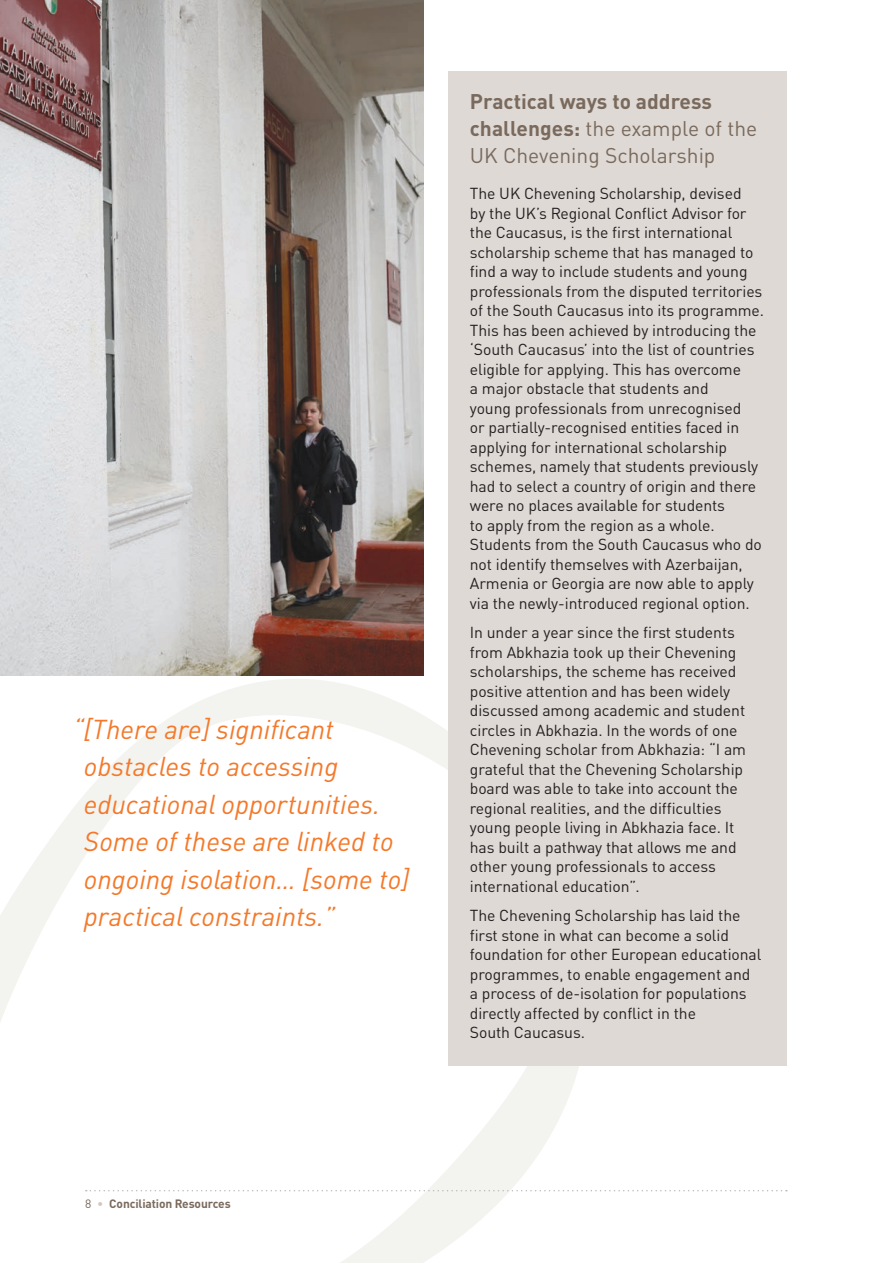
<style>
.page{position:relative;width:893px;height:1263px;background:#fff}
.page>*{position:absolute;margin:0;border:0;box-sizing:border-box;transform-origin:0 0}
.t1{font:italic 27px/37.5px "DIN Pro";color:#f4792a}
.t2{font:21px/27px "DIN Pro";color:#7a6a5d}
.t3{font:15.75px/19.5px "DIN Pro";letter-spacing:-.005em;color:#231f20}
.t4{font:700 12px "DIN Pro";letter-spacing:-.01em;color:#7a6a5d}
.s1{font-weight:700}
.s2{font-weight:400}
.s3{font-weight:400;color:#d0c8c0}
</style>
<div class="page">
<svg style="left:0;top:673px;width:594px;height:590px"></svg>
<svg style="left:86px;top:1190px;width:701px;height:1px"></svg>
<div style="left:449px;top:71px;width:338px;height:994px;background:#ded9d5"></div>
<img style="left:0;top:0;width:423px;height:675px">
<h1 class="t1" style="left:84px;top:708px;width:327px;text-indent:-11px">“[There are] significant obstacles to accessing educational opportunities.<br>Some of these are linked to ongoing isolation… [some to] practical constraints.”</h1>
<h2 class="t2" style="left:470px;top:85px;width:289px"><span class="s1">Practical ways to address challenges:</span> the example of the<br>UK Chevening Scholarship</h2>
<p class="t3" style="left:470px;top:182px;width:296px">The UK Chevening Scholarship, devised<br>by the UK’s Regional Conflict Advisor for the Caucasus, is the first international scholarship scheme that has managed to find a way to include students and young professionals from the disputed territories of the South Caucasus into its programme.<br>This has been achieved by introducing the ‘South Caucasus’ into the list of countries eligible for applying. This has overcome<br>a major obstacle that students and<br>young professionals from unrecognised<br>or partially-recognised entities faced in applying for international scholarship schemes, namely that students previously had to select a country of origin and there were no places available for students<br>to apply from the region as a whole.<br>Students from the South Caucasus who do not identify themselves with Azerbaijan, Armenia or Georgia are now able to apply via the newly-introduced regional option.</p>
<p class="t3" style="left:470px;top:621px;width:278px">In under a year since the first students from Abkhazia took up their Chevening scholarships, the scheme has received positive attention and has been widely discussed among academic and student circles in Abkhazia. In the words of one Chevening scholar from Abkhazia: “I am grateful that the Chevening Scholarship board was able to take into account the regional realities, and the difficulties young people living in Abkhazia face. It has built a pathway that allows me and other young professionals to access international education”.</p>
<p class="t3" style="left:470px;top:904px;width:293px">The Chevening Scholarship has laid the first stone in what can become a solid foundation for other European educational programmes, to enable engagement and a process of de-isolation for populations directly affected by conflict in the<br>South Caucasus.</p>
<p class="t4" style="left:85px;top:1194px;width:147px"><span class="s2">8</span> <span class="s3">•</span> Conciliation Resources</p>
</div>
